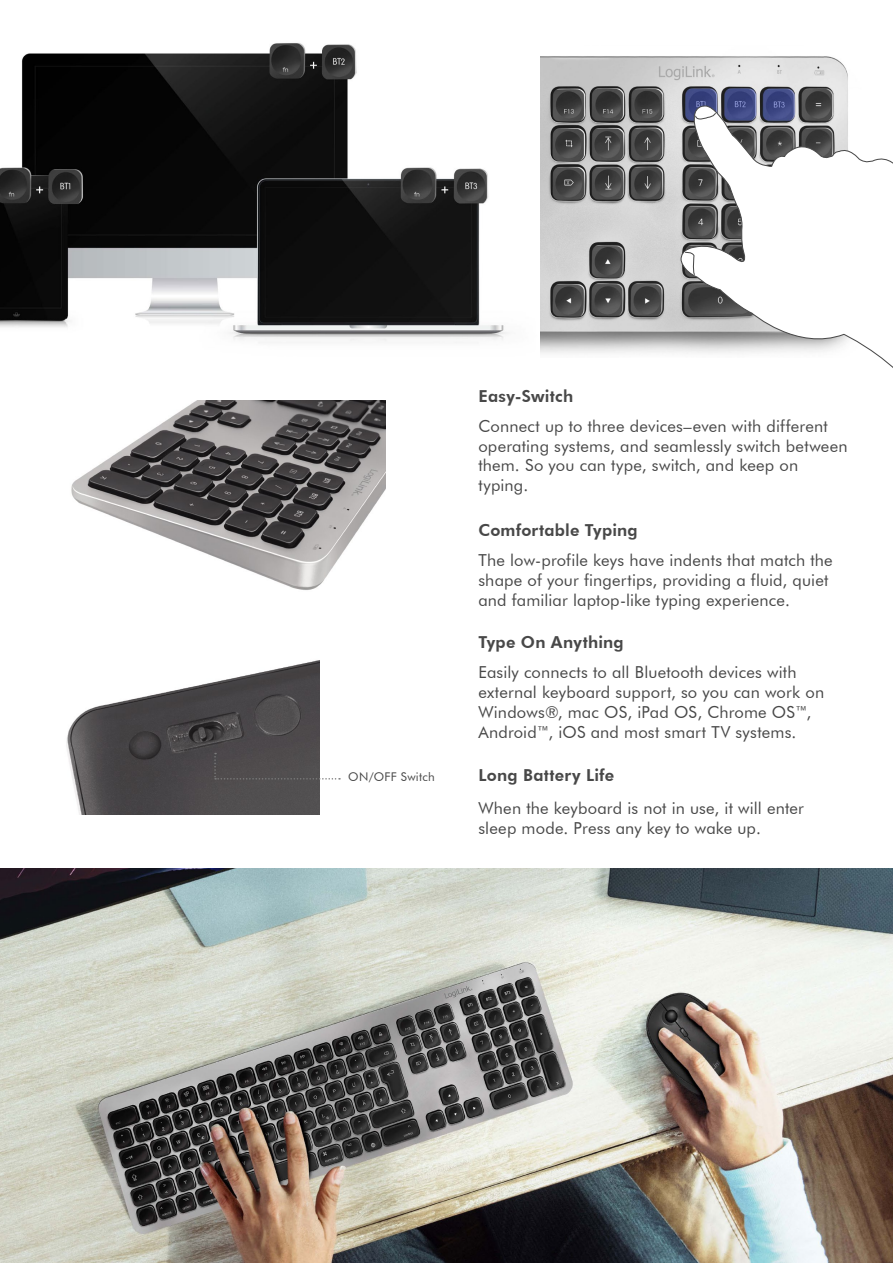
<style>
.page{position:relative;width:893px;height:1263px;background:#fff}
.page>*{position:absolute;margin:0;border:0;box-sizing:border-box;transform-origin:0 0}
.t1{font:16.5px/19.8px "Futura BT";letter-spacing:.01em;color:#484848}
.t2{font:800 16.5px "Futura BT";letter-spacing:.015em;color:#484848}
.t3{font:12px "Futura BT";letter-spacing:.025em;color:#484848}
</style>
<div class="page">
<img style="left:0;top:43px;width:508px;height:300px">
<img style="left:540px;top:56px;width:308px;height:297px">
<img style="left:0;top:868px;width:893px;height:395px">
<img style="left:71px;top:400px;width:315px;height:190px">
<img style="left:66px;top:660px;width:254px;height:154px">
<svg style="left:214px;top:753px;width:126px;height:26px"></svg>
<svg style="left:680px;top:104px;width:213px;height:264px"></svg>
<svg style="left:694px;top:112px;width:22px;height:10px"></svg>
<svg style="left:684px;top:251px;width:12px;height:25px"></svg>
<p class="t3" style="left:348px;top:770px;width:88px">ON/OFF Switch</p>
<p class="t2" style="left:478px;top:386px;width:96px">Easy-Switch</p>
<p class="t1" style="left:478px;top:416px;width:371px">Connect up to three devices–even with different operating systems, and seamlessly switch between them. So you can type, switch, and keep on typing.</p>
<p class="t2" style="left:478px;top:520px;width:161px">Comfortable Typing</p>
<p class="t1" style="left:478px;top:550px;width:356px">The low-profile keys have indents that match the shape of your fingertips, providing a fluid, quiet and familiar laptop-like typing experience.</p>
<p class="t2" style="left:478px;top:632px;width:147px">Type On Anything</p>
<p class="t1" style="left:478px;top:662px;width:347px">Easily connects to all Bluetooth devices with external keyboard support, so you can work on Windows®, mac OS, iPad OS, Chrome OS™, Android™, iOS and most smart TV systems.</p>
<p class="t2" style="left:478px;top:765px;width:137px">Long Battery Life</p>
<p class="t1" style="left:478px;top:798px;width:327px">When the keyboard is not in use, it will enter sleep mode. Press any key to wake up.</p>
</div>
